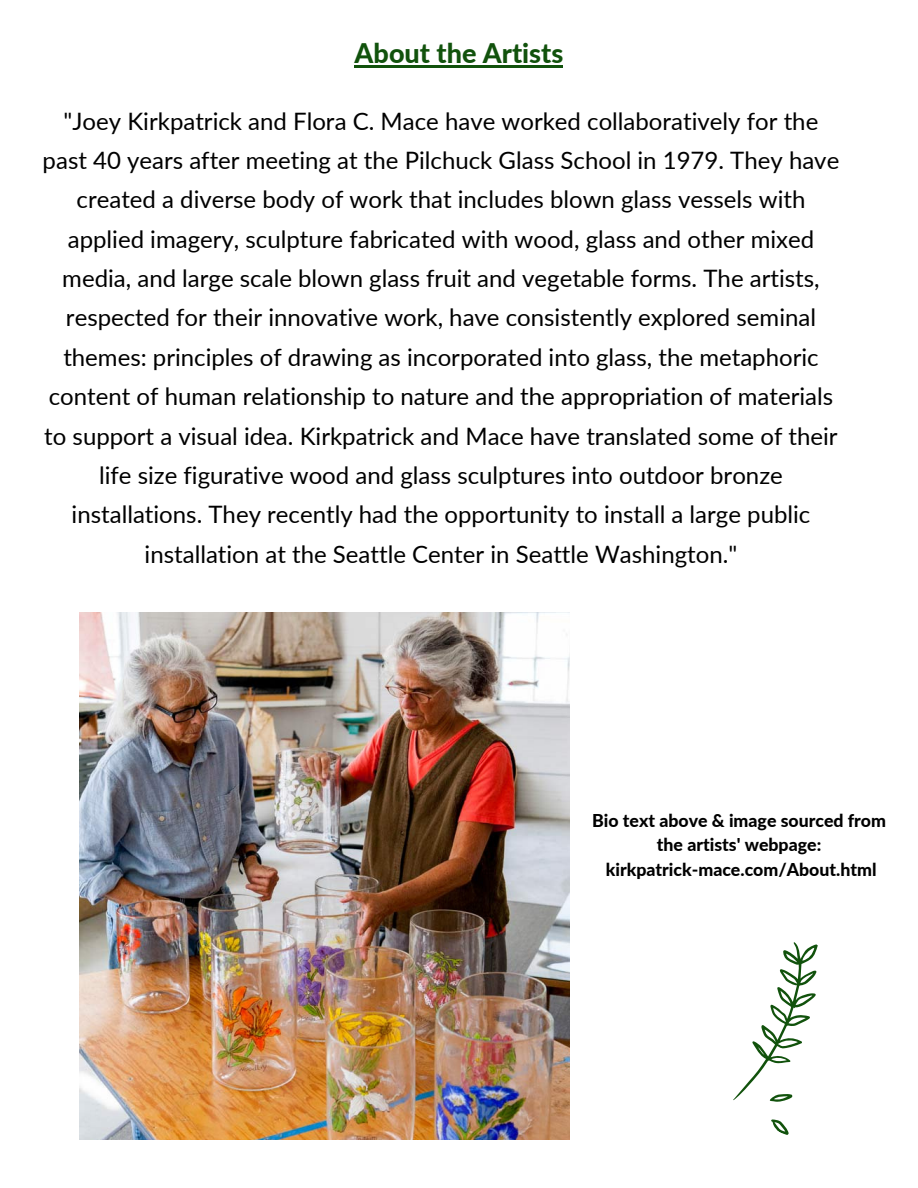
<style>
.page{position:relative;width:918px;height:1188px;background:#fff}
.page>*{position:absolute;margin:0;border:0;box-sizing:border-box;transform-origin:0 0}
.t1{font:800 27px "Lato";color:#11520c}
.t2{font:24px/39.3px "Lato";color:#000;text-align:center}
.t3{font:800 17.7px/24.3px "Lato";color:#000;text-align:center}
</style>
<div class="page">
<img style="left:80px;top:613px;width:489px;height:526px">
<hr style="left:355px;top:65px;width:208px;height:2px;background:#11520c">
<svg style="left:733px;top:942px;width:85px;height:193px"></svg>
<p class="t1" style="left:355px;top:36px;width:210px">About the Artists</p>
<p class="t2" style="left:43px;top:101px;width:798px">"Joey Kirkpatrick and Flora C. Mace have worked collaboratively for the past 40 years after meeting at the Pilchuck Glass School in 1979. They have created a diverse body of work that includes blown glass vessels with applied imagery, sculpture fabricated with wood, glass and other mixed media, and large scale blown glass fruit and vegetable forms. The artists, respected for their innovative work, have consistently explored seminal themes: principles of drawing as incorporated into glass, the metaphoric content of human relationship to nature and the appropriation of materials to support a visual idea. Kirkpatrick and Mace have translated some of their life size figurative wood and glass sculptures into outdoor bronze installations. They recently had the opportunity to install a large public installation at the Seattle Center in Seattle Washington."</p>
<p class="t3" style="left:592px;top:808px;width:295px">Bio text above &amp; image sourced from the artists' webpage:</p>
<p class="t3" style="left:606px;top:857px;width:272px">kirkpatrick-mace.com/About.html</p>
</div>
